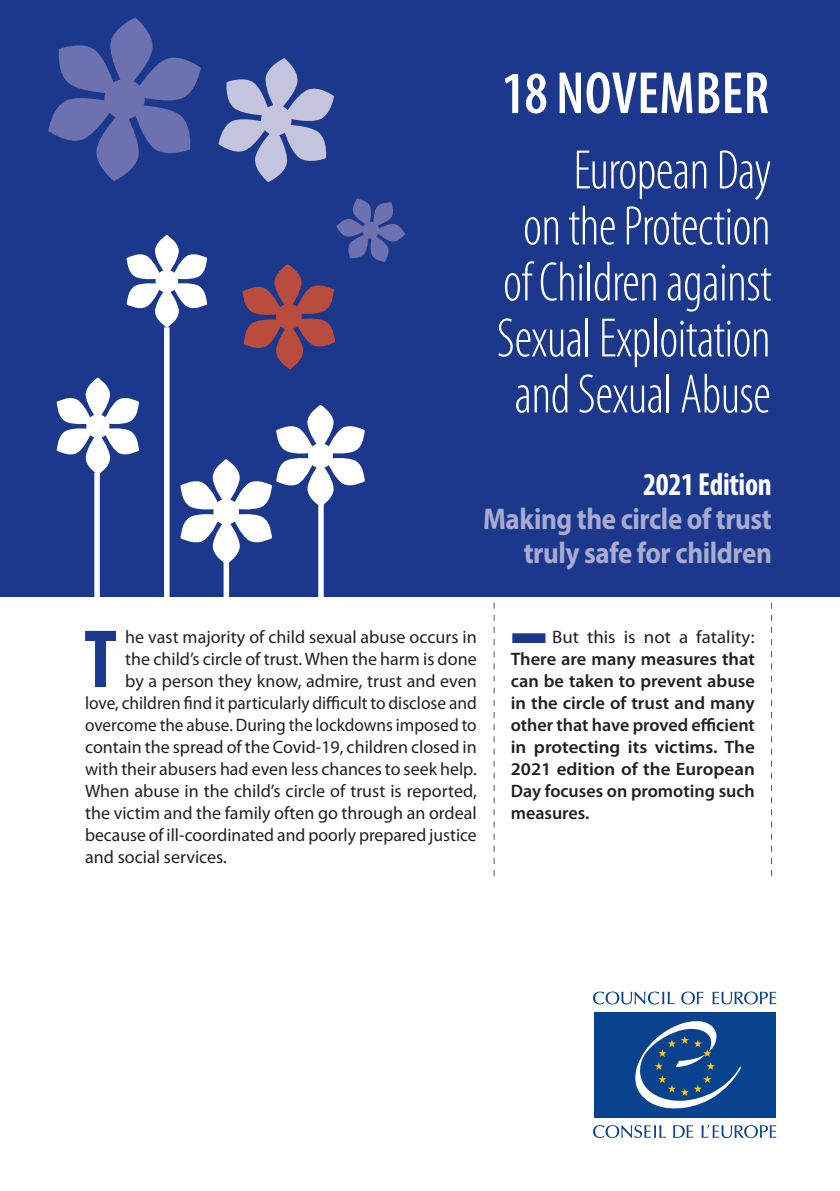
<style>
.page{position:relative;width:840px;height:1191px;background:#fff}
.page>*{position:absolute;margin:0;border:0;box-sizing:border-box;transform-origin:0 0}
.t1{font:700 condensed 83.2px "Myriad Pro";color:#1b388c}
.t2{font:600 condensed 60px "Myriad Pro";letter-spacing:.01em;color:#fff;scale:.95 1}
.t3{font:300 condensed 56px/56px "Myriad Pro";letter-spacing:-.01em;color:#fff;text-align:right;scale:.95 1}
.t4{font:700 condensed 32px "Myriad Pro";letter-spacing:-.01em;color:#fff;scale:.95 1}
.t5{font:700 30px/34px "Myriad Pro";letter-spacing:-.015em;color:#a9abd2;text-align:right;scale:.9 1}
.t6{font:18px "Myriad Pro";color:#231f20}
.t7{font:600 18px/22px "Myriad Pro";color:#231f20;text-align:justify}
.t8{font:18px "Myriad Pro";color:#231f20;scale:.96 1}
.s1{color:#1b388c}
.s2{font-weight:400}
</style>
<div class="page">
<div style="left:0;top:0;width:839px;height:597px;background:#1b388c"></div>
<svg style="left:57px;top:377px;width:82px;height:97px"></svg>
<svg style="left:127px;top:235px;width:80px;height:92px"></svg>
<svg style="left:180px;top:405px;width:184px;height:159px"></svg>
<div style="left:94px;top:473px;width:6px;height:125px;background:#fff"></div>
<div style="left:164px;top:327px;width:5px;height:272px;background:#fff"></div>
<div style="left:223px;top:560px;width:6px;height:39px;background:#fff"></div>
<div style="left:318px;top:495px;width:5px;height:103px;background:#fff"></div>
<svg style="left:493px;top:602px;width:1px;height:274px"></svg>
<svg style="left:242px;top:198px;width:163px;height:171px"></svg>
<svg style="left:218px;top:58px;width:116px;height:124px"></svg>
<svg style="left:48px;top:17px;width:153px;height:164px"></svg>
<div style="left:117px;top:66px;width:7px;height:7px;background:#6d71af;border-radius:50%"></div>
<svg style="left:681px;top:991px;width:22px;height:13px"></svg>
<svg style="left:712px;top:991px;width:63px;height:13px"></svg>
<svg style="left:593px;top:991px;width:81px;height:13px"></svg>
<svg style="left:701px;top:1124px;width:74px;height:14px"></svg>
<svg style="left:673px;top:1125px;width:19px;height:12px"></svg>
<svg style="left:593px;top:1125px;width:72px;height:13px"></svg>
<div style="left:593px;top:1011px;width:182px;height:106px;background:#09428e"></div>
<svg style="left:635px;top:1021px;width:106px;height:88px"></svg>
<h2 class="t2" style="left:501px;top:56px;width:283px">18 NOVEMBER</h2>
<h3 class="t3" style="left:496px;top:142px;width:291px">European Day<br>on the Protection of Children against<br>Sexual Exploitation and Sexual Abuse</h3>
<h3 class="t4" style="left:642px;top:464px;width:137px">2021 Edition</h3>
<h3 class="t5" style="left:483px;top:500px;width:322px">Making the circle of trust truly safe for children</h3>
<h1 class="t1" style="left:84px;top:607px;width:34px">T</h1>
<p class="t6" style="left:125px;top:626px;width:353px">he vast majority of child sexual abuse occurs in</p>
<p class="t6" style="left:125px;top:648px;width:353px">the child’s circle of trust. When the harm is done</p>
<p class="t6" style="left:125px;top:670px;width:353px">by a person they know, admire, trust and even</p>
<p class="t8" style="left:85px;top:692px;width:409px">love, children find it particularly difficult to disclose and</p>
<p class="t8" style="left:85px;top:714px;width:409px">overcome the abuse. During the lockdowns imposed to</p>
<p class="t6" style="left:85px;top:736px;width:393px">contain the spread of the Covid-19, children closed in</p>
<p class="t6" style="left:85px;top:758px;width:393px">with their abusers had even less chances to seek help.</p>
<p class="t6" style="left:85px;top:780px;width:393px">When abuse in the child’s circle of trust is reported,</p>
<p class="t6" style="left:85px;top:802px;width:393px">the victim and the family often go through an ordeal</p>
<p class="t6" style="left:85px;top:824px;width:393px">because of ill-coordinated and poorly prepared justice</p>
<p class="t6" style="left:85px;top:846px;width:143px">and social services.</p>
<p class="t7" style="left:510px;top:625px;width:245px"><span class="s1">■</span><span class="s2">But this is not a fatality:<br></span>There are many measures that can be taken to prevent abuse in the circle of trust and many other that have proved efficient in protecting its victims. The 2021 edition of the European Day focuses on promoting such measures.</p>
</div>
